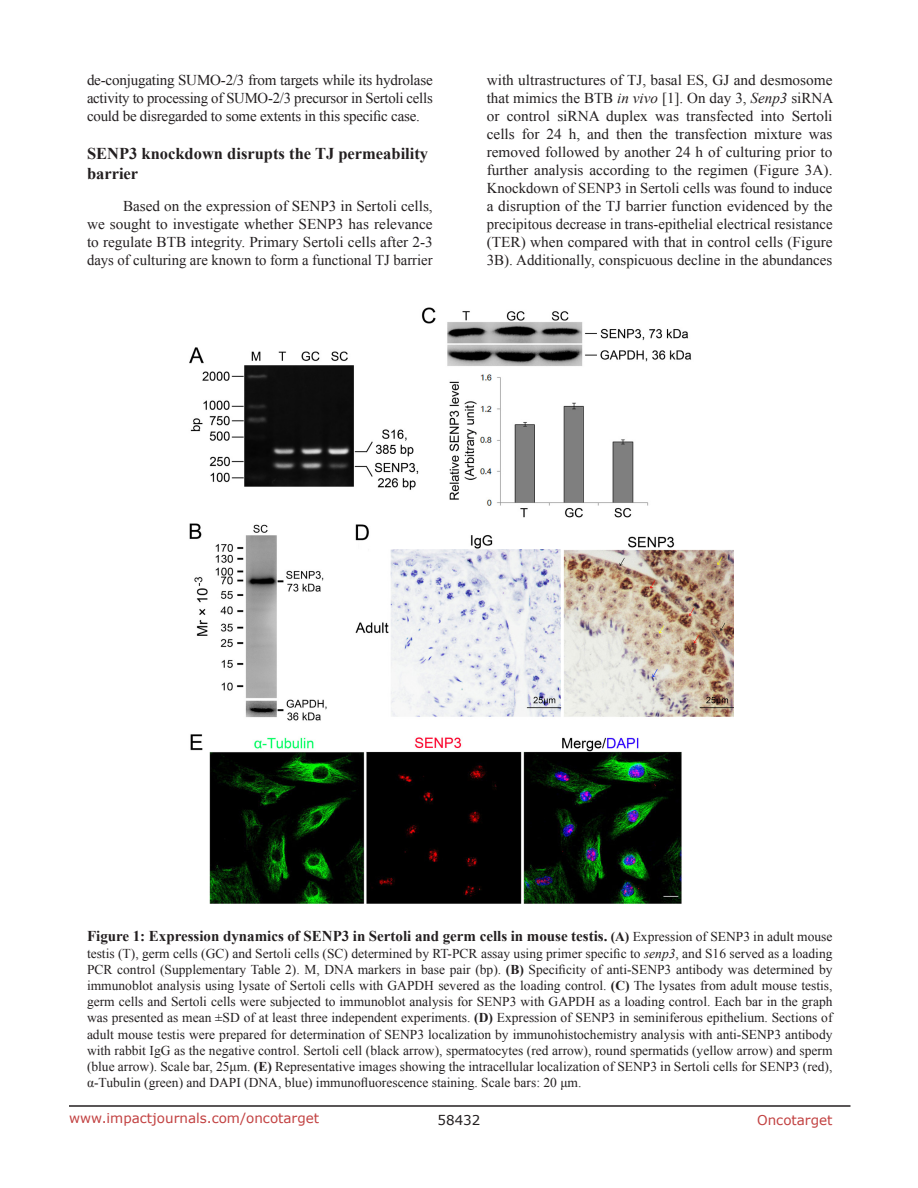
<style>
.page{position:relative;width:918px;height:1188px;background:#fff}
.page>*{position:absolute;margin:0;border:0;box-sizing:border-box;transform-origin:0 0}
.SubHeading{font:700 16.5px/19.8px "Times New Roman";color:#231f20}
.BodyText{font:15px/18px "Times New Roman";color:#231f20;text-align:justify}
.figuretext{font:700 15px "Times New Roman";color:#231f20}
.figuretext-2{font:13.5px/16.2px "Times New Roman";color:#231f20;text-align:justify}
.t1{font:13.5px "Verdana";color:#c24141}
.t2{font:13.5px "Verdana";color:#231f20}
.s1{font-style:italic}
.s2{font-size:13.5px}
.s3{font-weight:400;font-size:13.5px}
.s4{font-weight:700}
</style>
<div class="page">
<hr style="left:69px;top:1105px;width:781px;height:2px;background:#231f20">
<img style="left:189px;top:308px;width:544px;height:596px">
<p class="BodyText" style="left:87px;top:71px;width:347px">de-conjugating SUMO-2/3 from targets while its hydrolase activity to processing of SUMO-2/3 precursor in Sertoli cells could be disregarded to some extents in this specific case.</p>
<p class="SubHeading" style="left:87px;top:143px;width:343px">SENP3 knockdown disrupts the TJ permeability barrier</p>
<p class="BodyText" style="left:87px;top:196px;width:347px;text-indent:36px">Based on the expression of SENP3 in Sertoli cells, we sought to investigate whether SENP3 has relevance to regulate BTB integrity. Primary Sertoli cells after 2-3 days of culturing are known to form a functional TJ barrier</p>
<p class="BodyText" style="left:487px;top:71px;width:348px">with ultrastructures of TJ, basal ES, GJ and desmosome that mimics the BTB <span class="s1">in vivo</span> [1]. On day 3, <span class="s1">Senp3</span> siRNA or control siRNA duplex was transfected into Sertoli cells for 24 h, and then the transfection mixture was removed followed by another 24 h of culturing prior to further analysis according to the regimen (Figure 3A).<br>Knockdown of SENP3 in Sertoli cells was found to induce a disruption of the TJ barrier function evidenced by the precipitous decrease in trans-epithelial electrical resistance (TER) when compared with that in control cells (Figure 3B). Additionally, conspicuous decline in the abundances</p>
<p class="figuretext" style="left:87px;top:926px;width:747px">Figure 1: Expression dynamics of SENP3 in Sertoli and germ cells in mouse testis. <span class="s2">(A)</span> <span class="s3">Expression of SENP3 in adult mouse</span></p>
<p class="figuretext-2" style="left:87px;top:945px;width:747px">testis (T), germ cells (GC) and Sertoli cells (SC) determined by RT-PCR assay using primer specific to <span class="s1">senp3</span>, and S16 served as a loading PCR control (Supplementary Table 2). M, DNA markers in base pair (bp). <span class="s4">(B)</span> Specificity of anti-SENP3 antibody was determined by immunoblot analysis using lysate of Sertoli cells with GAPDH severed as the loading control. <span class="s4">(C)</span> The lysates from adult mouse testis, germ cells and Sertoli cells were subjected to immunoblot analysis for SENP3 with GAPDH as a loading control. Each bar in the graph was presented as mean ±SD of at least three independent experiments. <span class="s4">(D)</span> Expression of SENP3 in seminiferous epithelium. Sections of adult mouse testis were prepared for determination of SENP3 localization by immunohistochemistry analysis with anti-SENP3 antibody with rabbit IgG as the negative control. Sertoli cell (black arrow), spermatocytes (red arrow), round spermatids (yellow arrow) and sperm (blue arrow). Scale bar, 25μm. <span class="s4">(E)</span> Representative images showing the intracellular localization of SENP3 in Sertoli cells for SENP3 (red), α-Tubulin (green) and DAPI (DNA, blue) immunofluorescence staining. Scale bars: 20 μm.</p>
<p class="t1" style="left:69px;top:1109px;width:252px">www.impactjournals.com/oncotarget</p>
<p class="t2" style="left:438px;top:1111px;width:44px">58432</p>
<p class="t1" style="left:757px;top:1111px;width:77px">Oncotarget</p>
</div>
